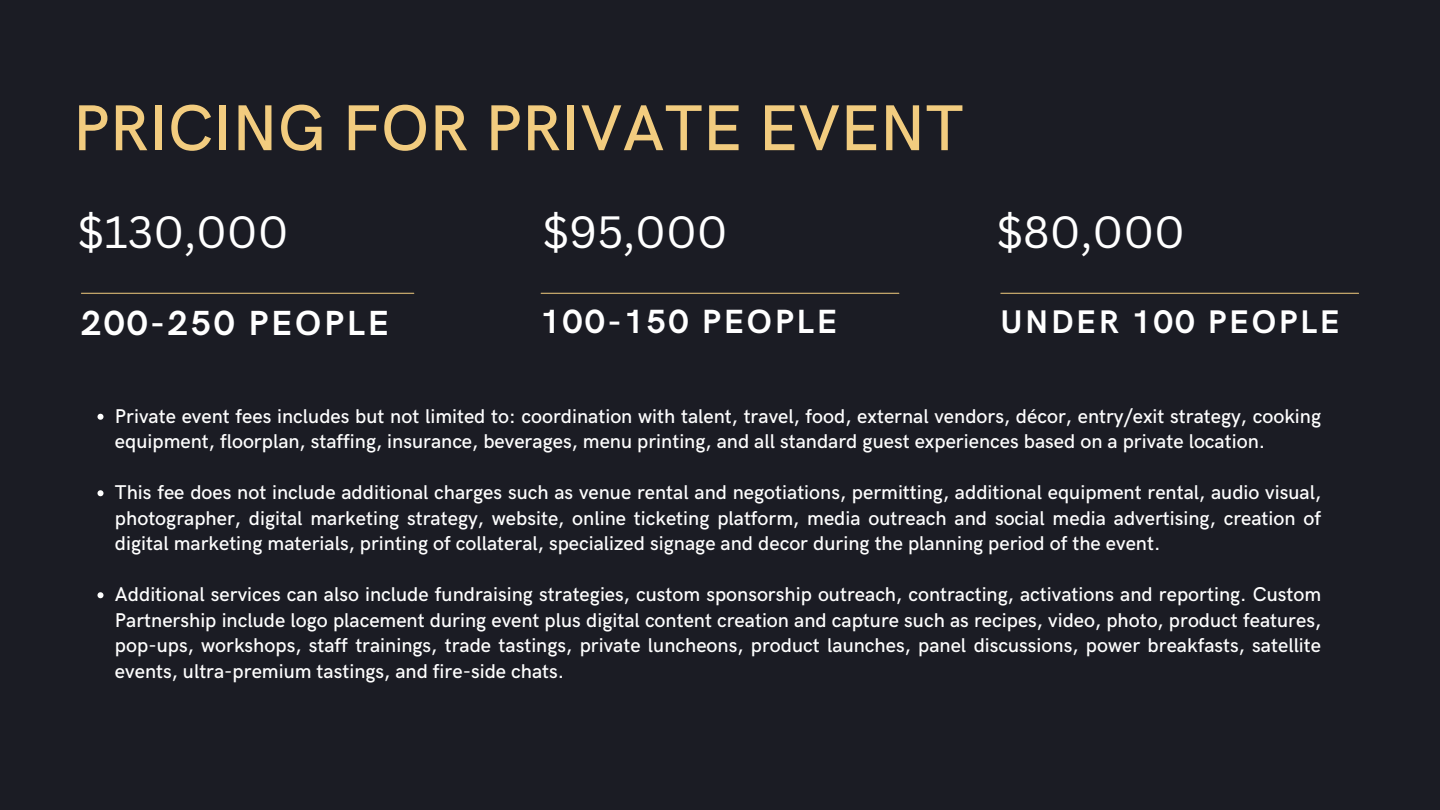
<style>
.page{position:relative;width:1440px;height:810px;background:#1b1c24}
.page>*{position:absolute;margin:0;border:0;box-sizing:border-box;transform-origin:0 0}
.t1{font:500 65px "HK Grotesk";color:#f2cc7f}
.t2{font:44px "Canva Sans";color:#fff}
.t3{font:700 35px "HK Grotesk";letter-spacing:.08em;color:#fff}
.t4{font:700 33.7px "HK Grotesk";letter-spacing:.08em;color:#fff}
.t5{font:700 32.8px "HK Grotesk";letter-spacing:.08em;color:#fff}
.t6{font:500 20px/25.5px "HK Grotesk";color:#fff;text-align:justify}
</style>
<div class="page">
<hr style="left:81px;top:293px;width:333px;height:1px;background:#f2cc7f">
<hr style="left:541px;top:293px;width:358px;height:1px;background:#f2cc7f">
<hr style="left:1001px;top:293px;width:358px;height:1px;background:#f2cc7f">
<svg style="left:98px;top:414px;width:6px;height:6px"></svg>
<svg style="left:98px;top:490px;width:6px;height:6px"></svg>
<svg style="left:98px;top:592px;width:6px;height:6px"></svg>
<h1 class="t1" style="left:73px;top:92px;width:892px">PRICING FOR PRIVATE EVENT</h1>
<p class="t2" style="left:78px;top:201px;width:213px">$130,000</p>
<p class="t2" style="left:542px;top:201px;width:187px">$95,000</p>
<p class="t2" style="left:996px;top:201px;width:190px">$80,000</p>
<h2 class="t3" style="left:81px;top:304px;width:310px">200-250 PEOPLE</h2>
<h2 class="t4" style="left:541px;top:303px;width:298px">100-150 PEOPLE</h2>
<h2 class="t5" style="left:1000px;top:303px;width:341px">UNDER 100 PEOPLE</h2>
<h3 class="t6" style="left:115px;top:404px;width:1208px">Private event fees includes but not limited to: coordination with talent, travel, food, external vendors, décor, entry/exit strategy, cooking equipment, floorplan, staffing, insurance, beverages, menu printing, and all standard guest experiences based on a private location.</h3>
<h3 class="t6" style="left:115px;top:480px;width:1208px">This fee does not include additional charges such as venue rental and negotiations, permitting, additional equipment rental, audio visual, photographer, digital marketing strategy, website, online ticketing platform, media outreach and social media advertising, creation of digital marketing materials, printing of collateral, specialized signage and decor during the planning period of the event.</h3>
<h3 class="t6" style="left:115px;top:582px;width:1208px">Additional services can also include fundraising strategies, custom sponsorship outreach, contracting, activations and reporting. Custom Partnership include logo placement during event plus digital content creation and capture such as recipes, video, photo, product features, pop-ups, workshops, staff trainings, trade tastings, private luncheons, product launches, panel discussions, power breakfasts, satellite events, ultra-premium tastings, and fire-side chats.</h3>
</div>
